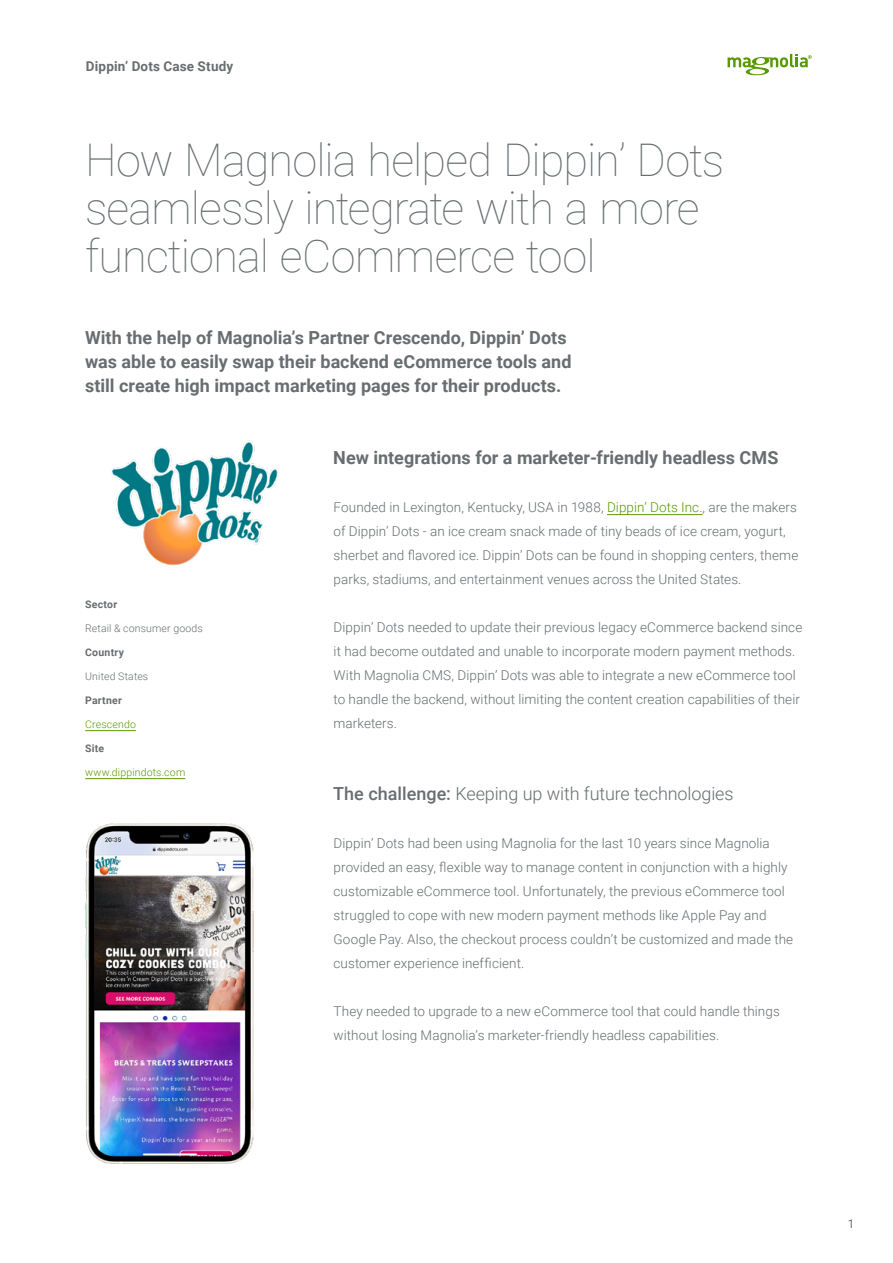
<style>
.page{position:relative;width:893px;height:1263px;background:#fff}
.page>*{position:absolute;margin:0;border:0;box-sizing:border-box;transform-origin:0 0}
.t1{font:100 45px/48px "Roboto";letter-spacing:-.02em;color:#686d70}
.t2{font:700 18px/24px "Roboto";color:#686d70}
.t3{font:300 18px "Roboto";letter-spacing:-.005em;color:#686d70}
.t4{font:300 13.5px/24px "Roboto";letter-spacing:.005em;color:#686d70}
.t5{font:700 13.5px "Roboto";letter-spacing:.015em;color:#686d70}
.t6{font:12px "Roboto";color:#686d70}
.t7{font:300 10.5px "Roboto";letter-spacing:.015em;color:#686d70}
.t8{font:300 10.5px "Roboto";letter-spacing:.015em;color:#599900}
.t9{font:700 10.5px "Roboto";letter-spacing:.025em;color:#686d70}
.s1{color:#599900}
.s2{font-weight:500}
</style>
<div class="page">
<svg style="left:728px;top:54px;width:84px;height:21px"></svg>
<hr style="left:607px;top:514px;width:96px;height:1px;background:#599900">
<hr style="left:85px;top:730px;width:51px;height:1px;background:#599900">
<hr style="left:85px;top:778px;width:100px;height:1px;background:#599900">
<img style="left:111px;top:440px;width:168px;height:126px">
<img style="left:86px;top:824px;width:168px;height:340px">
<p class="t5" style="left:86px;top:57px;width:149px">Dippin’ Dots Case Study</p>
<h1 class="t1" style="left:85px;top:134px;width:641px">How Magnolia helped Dippin’ Dots seamlessly integrate with a more functional eCommerce tool</h1>
<h2 class="t2" style="left:85px;top:324px;width:488px">With the help of Magnolia’s Partner Crescendo, Dippin’ Dots was able to easily swap their backend eCommerce tools and still create high impact marketing pages for their products.</h2>
<p class="t9" style="left:85px;top:596px;width:34px">Sector</p>
<p class="t7" style="left:85px;top:620px;width:119px">Retail &amp; consumer goods</p>
<p class="t9" style="left:85px;top:644px;width:40px">Country</p>
<p class="t7" style="left:85px;top:668px;width:65px">United States</p>
<p class="t9" style="left:85px;top:692px;width:38px">Partner</p>
<p class="t8" style="left:85px;top:716px;width:52px">Crescendo</p>
<p class="t9" style="left:85px;top:740px;width:21px">Site</p>
<p class="t8" style="left:85px;top:764px;width:102px">www.dippindots.com</p>
<h2 class="t2" style="left:333px;top:444px;width:447px">New integrations for a marketer-friendly headless CMS</h2>
<p class="t4" style="left:334px;top:494px;width:466px">Founded in Lexington, Kentucky, USA in 1988, <span class="s1">Dippin’ Dots Inc.</span>, are the makers of Dippin’ Dots - an ice cream snack made of tiny beads of ice cream, yogurt, sherbet and flavored ice. Dippin’ Dots can be found in shopping centers, theme parks, stadiums, and entertainment venues across the United States.</p>
<p class="t4" style="left:334px;top:614px;width:470px">Dippin’ Dots needed to update their previous legacy eCommerce backend since it had become outdated and unable to incorporate modern payment methods.<br>With Magnolia CMS, Dippin’ Dots was able to integrate a new eCommerce tool to handle the backend, without limiting the content creation capabilities of their marketers.</p>
<h2 class="t3" style="left:333px;top:781px;width:402px"><span class="s2">The challenge:</span> Keeping up with future technologies</h2>
<p class="t4" style="left:334px;top:830px;width:461px">Dippin’ Dots had been using Magnolia for the last 10 years since Magnolia provided an easy, flexible way to manage content in conjunction with a highly customizable eCommerce tool. Unfortunately, the previous eCommerce tool struggled to cope with new modern payment methods like Apple Pay and Google Pay. Also, the checkout process couldn’t be customized and made the customer experience inefficient.</p>
<p class="t4" style="left:334px;top:998px;width:448px">They needed to upgrade to a new eCommerce tool that could handle things without losing Magnolia’s marketer-friendly headless capabilities.</p>
<p class="t6" style="left:848px;top:1216px;width:8px">1</p>
</div>
